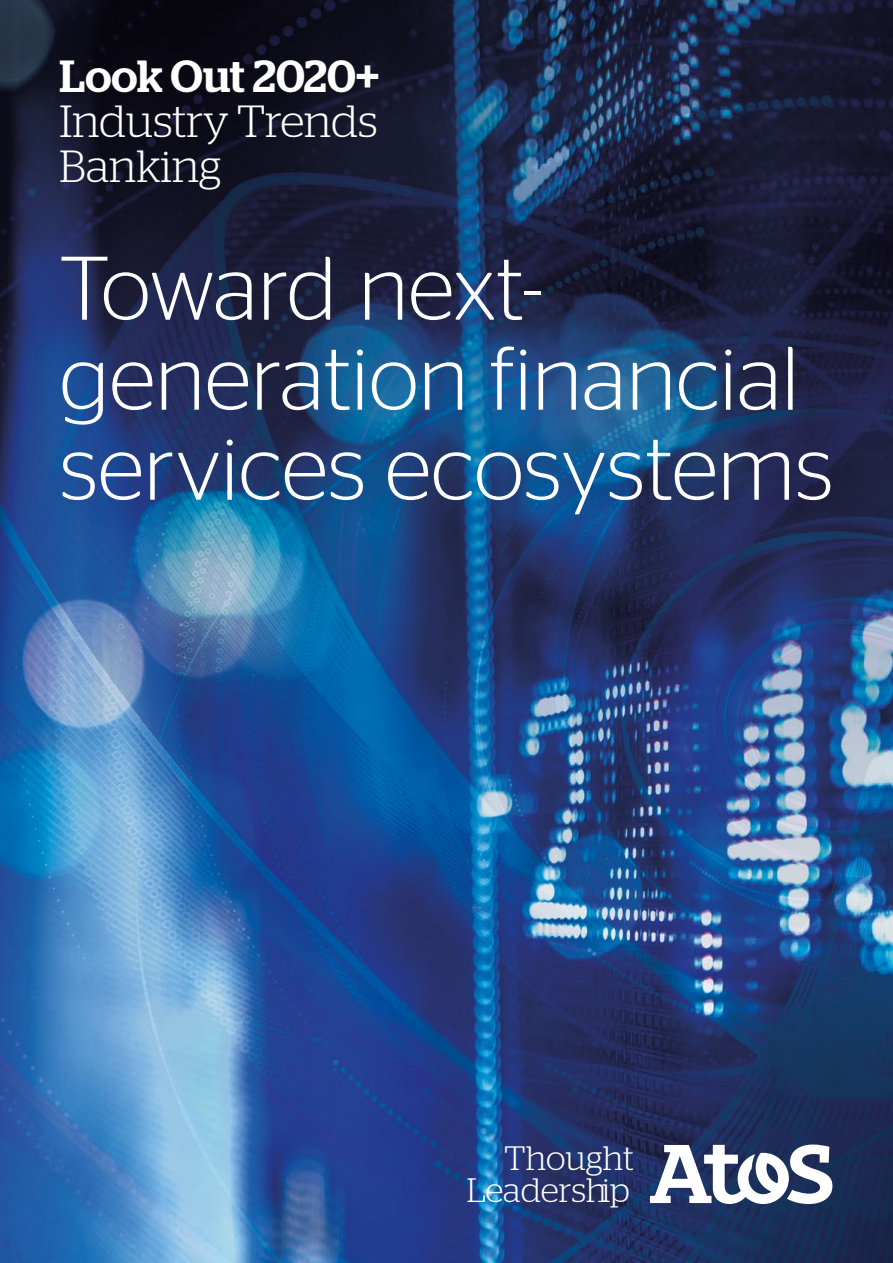
<style>
.page{position:relative;width:893px;height:1263px;background:#fff}
.page>*{position:absolute;margin:0;border:0;box-sizing:border-box;transform-origin:0 0}
.t1{font:300 90px/90px "Stag Sans";color:#fff}
.t2{font:300 45px/45px "Stag";color:#fff}
.t3{font:500 45px "Stag";color:#fff}
.t4{font:300 33.75px/32.4px "Stag";color:#fff;text-align:right}
</style>
<div class="page">
<img style="left:0;top:0;width:893px;height:1263px">
<svg style="left:650px;top:1144px;width:182px;height:60px"></svg>
<p class="t3" style="left:60px;top:50px;width:321px">Look Out 2020+</p>
<p class="t2" style="left:60px;top:98px;width:320px">Industry Trends<br>Banking</p>
<p class="t1" style="left:60px;top:242px;width:775px">Toward next&shy;generation financial services ecosystems</p>
<p class="t4" style="left:467px;top:1141px;width:169px">Thought<br>Leadership</p>
</div>
